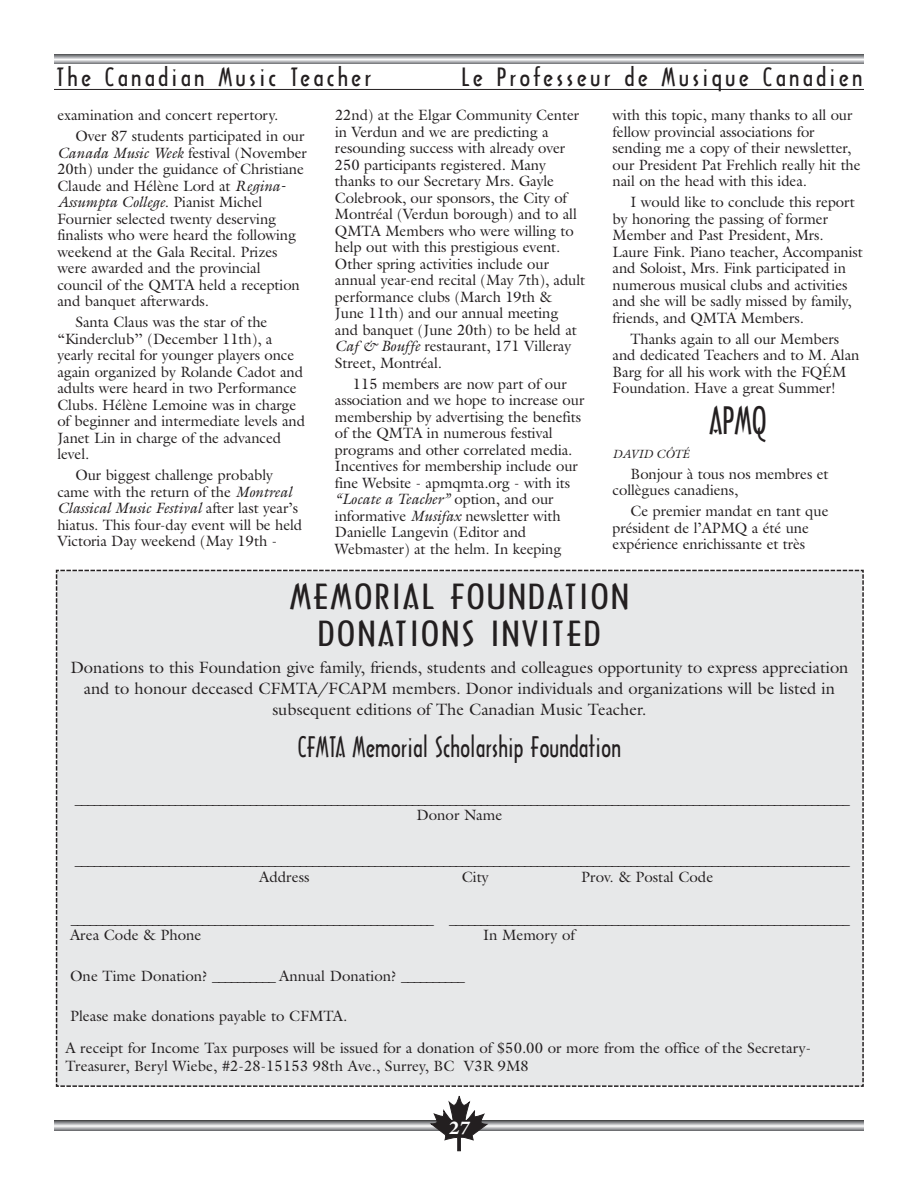
<style>
.page{position:relative;width:918px;height:1188px;background:#fff}
.page>*{position:absolute;margin:0;border:0;box-sizing:border-box;transform-origin:0 0}
.t1{font:36px "Arquitectura";color:#231f20}
.t2{font:33px/37.5px "Arquitectura";letter-spacing:.045em;color:#231f20;text-align:center;scale:1.35 1}
.t3{font:27px "Arquitectura";color:#231f20}
.t4{font:24px "Arquitectura";letter-spacing:.11em;color:#231f20;scale:1.2 1}
.t5{font:900 18px "Galliard";color:#fff}
.t6{font:16.5px/21px "Galliard";color:#231f20;text-align:center}
.t7{font:15px/16.5px "Galliard";letter-spacing:-.005em;color:#231f20}
.t8{font:italic 12px "Galliard";color:#231f20}
.s1{font-style:italic}
</style>
<div class="page">
<svg style="left:54px;top:1121px;width:810px;height:9px;background:#b0b1b4"></svg>
<svg style="left:431px;top:1096px;width:56px;height:55px"></svg>
<svg style="left:54px;top:54px;width:810px;height:10px;background:#a9aaad"></svg>
<hr style="left:54px;top:89px;width:810px;height:1px;background:#231f20">
<div style="left:55px;top:569px;width:809px;height:518px;background:#e7e8e9"></div>
<h3 class="t4" style="left:56px;top:63px;width:264px">The Canadian Music Teacher</h3>
<h3 class="t4" style="left:461px;top:63px;width:336px">Le Professeur de Musique Canadien</h3>
<p class="t7" style="left:75px;top:104px;width:231px;line-height:21px;text-indent:-18px">examination and concert repertory.<br>Over 87 students participated in our</p>
<p class="t7" style="left:57px;top:144px;width:251px"><span class="s1">Canada Music Week</span> festival (November 20th) under the guidance of Christiane Claude and Hélène Lord at <span class="s1">Regina-Assumpta College</span>. Pianist Michel Fournier selected twenty deserving finalists who were heard the following weekend at the Gala Recital. Prizes were awarded and the provincial council of the QMTA held a reception and banquet afterwards.</p>
<p class="t7" style="left:57px;top:314px;width:249px;text-indent:18px">Santa Claus was the star of the “Kinderclub’’ (December 11th), a yearly recital for younger players once again organized by Rolande Cadot and adults were heard in two Performance<br>Clubs. Hélène Lemoine was in charge of beginner and intermediate levels and<br>Janet Lin in charge of the advanced level.</p>
<p class="t7" style="left:57px;top:467px;width:246px;text-indent:18px">Our biggest challenge probably came with the return of the <span class="s1">Montreal Classical Music Festival</span> after last year’s hiatus. This four-day event will be held Victoria Day weekend (May 19th -</p>
<p class="t7" style="left:335px;top:107px;width:252px">22nd) at the Elgar Community Center in Verdun and we are predicting a resounding success with already over 250 participants registered. Many thanks to our Secretary Mrs. Gayle Colebrook, our sponsors, the City of Montréal (Verdun borough) and to all QMTA Members who were willing to help out with this prestigious event.<br>Other spring activities include our annual year-end recital (May 7th), adult performance clubs (March 19th &amp;<br>June 11th) and our annual meeting and banquet (June 20th) to be held at <span class="s1">Caf &amp; Bouffe</span> restaurant, 171 Villeray Street, Montréal.</p>
<p class="t7" style="left:335px;top:375px;width:251px;text-indent:18px">115 members are now part of our association and we hope to increase our membership by advertising the benefits of the QMTA in numerous festival programs and other correlated media.<br>Incentives for membership include our fine Website - apmqmta.org - with its <span class="s1">“Locate a Teacher”</span> option, and our informative <span class="s1">Musifax</span> newsletter with Danielle Langevin (Editor and Webmaster) at the helm. In keeping</p>
<p class="t7" style="left:613px;top:107px;width:250px">with this topic, many thanks to all our fellow provincial associations for sending me a copy of their newsletter, our President Pat Frehlich really hit the nail on the head with this idea.</p>
<p class="t7" style="left:613px;top:194px;width:252px;text-indent:18px">I would like to conclude this report by honoring the passing of former Member and Past President, Mrs.<br>Laure Fink. Piano teacher, Accompanist and Soloist, Mrs. Fink participated in numerous musical clubs and activities and she will be sadly missed by family, friends, and QMTA Members.</p>
<p class="t7" style="left:613px;top:330px;width:248px;text-indent:18px">Thanks again to all our Members and dedicated Teachers and to M. Alan Barg for all his work with the FQÉM Foundation. Have a great Summer!</p>
<h1 class="t1" style="left:709px;top:400px;width:59px">APMQ</h1>
<p class="t8" style="left:613px;top:447px;width:78px">DAVID CÔTÉ</p>
<p class="t7" style="left:613px;top:465px;width:217px;text-indent:18px">Bonjour à tous nos membres et collègues canadiens,</p>
<p class="t7" style="left:613px;top:503px;width:217px;text-indent:18px">Ce premier mandat en tant que président de l’APMQ a été une expérience enrichissante et très</p>
<h2 class="t2" style="left:290px;top:578px;width:253px">MEMORIAL FOUNDATION<br>DONATIONS INVITED</h2>
<p class="t6" style="left:70px;top:657px;width:780px">Donations to this Foundation give family, friends, students and colleagues opportunity to express appreciation and to honour deceased CFMTA/FCAPM members. Donor individuals and organizations will be listed in subsequent editions of The Canadian Music Teacher.</p>
<h3 class="t3" style="left:298px;top:732px;width:325px">CFMTA Memorial Scholarship Foundation</h3>
<p class="t7" style="left:75px;top:790px;width:777px;text-align:center">____________________________________________________________________________________________________________________________<br>Donor Name</p>
<p class="t7" style="left:259px;top:852px;width:592px;text-indent:-184px">____________________________________________________________________________________________________________________________<br>Address</p>
<p class="t7" style="left:462px;top:868px;width:28px">City</p>
<p class="t7" style="left:581px;top:868px;width:134px">Prov. &amp; Postal Code</p>
<p class="t7" style="left:70px;top:910px;width:781px">__________________________________________________________ ________________________________________________________________<br>Area Code &amp; Phone</p>
<p class="t7" style="left:483px;top:927px;width:93px">In Memory of</p>
<p class="t7" style="left:70px;top:967px;width:396px">One Time Donation? __________ Annual Donation? __________</p>
<p class="t7" style="left:66px;top:1000px;width:747px;line-height:31.5px;text-indent:5px">Please make donations payable to CFMTA.<br>A receipt for Income Tax purposes will be issued for a donation of $50.00 or more from the office of the Secretary-</p>
<p class="t7" style="left:66px;top:1057px;width:465px">Treasurer, Beryl Wiebe, #2-28-15153 98th Ave., Surrey, BC V3R 9M8</p>
<p class="t5" style="left:449px;top:1121px;width:22px">27</p>
</div>
